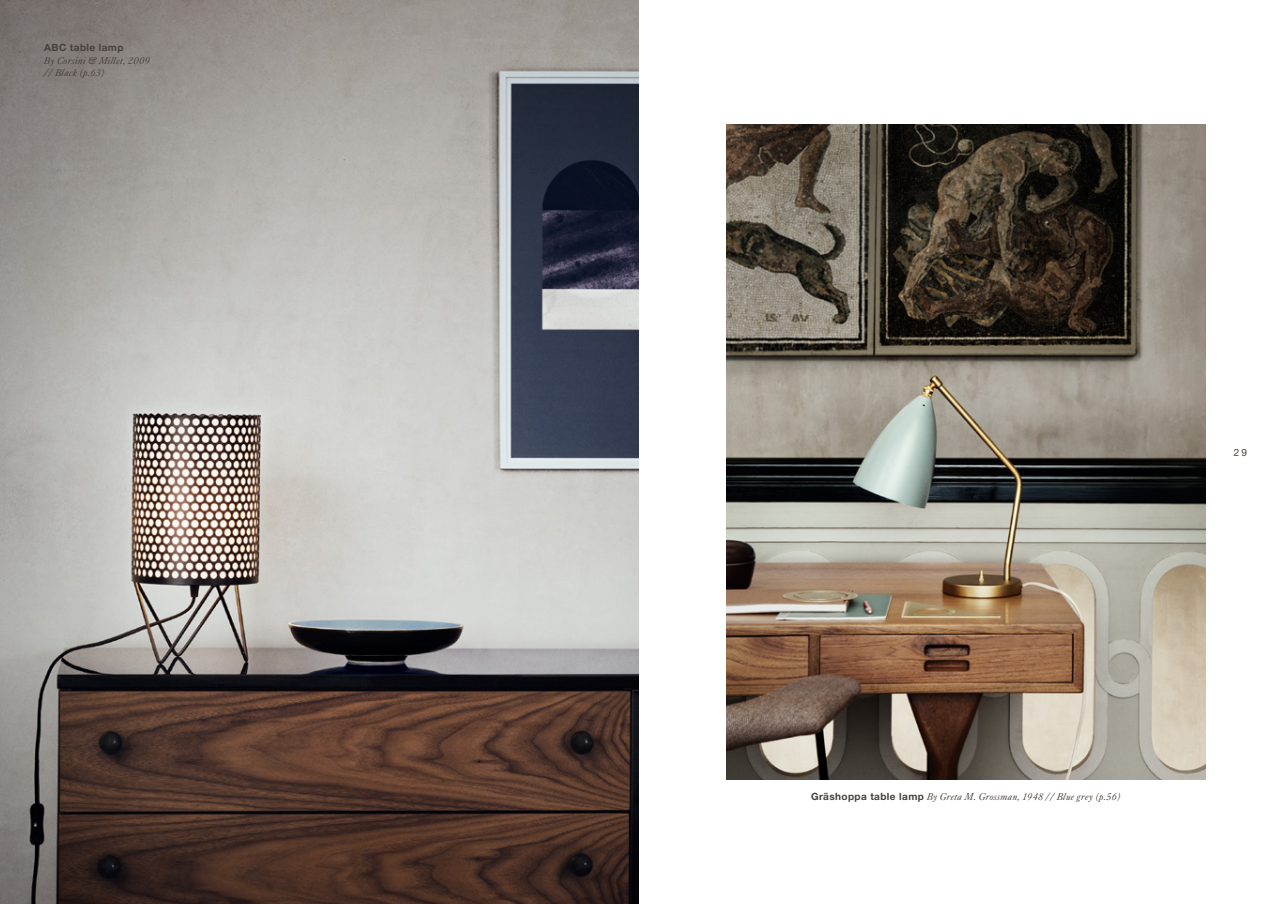
<style>
.page{position:relative;width:1276px;height:904px;background:#fff}
.page>*{position:absolute;margin:0;border:0;box-sizing:border-box;transform-origin:0 0}
.t1{font:italic 10px/12.5px "Kings Caslon Display Typo";letter-spacing:.04em;color:#473f3a}
.t2{font:700 10px "Helvetica Neue LT Std";letter-spacing:.04em;color:#473f3a}
.t3{font:10px "Helvetica Neue LT Std";color:#473f3a}
.s1{font-family:"Helvetica Neue LT Std";font-weight:700;font-style:normal}
</style>
<div class="page">
<img style="left:0;top:0;width:638px;height:904px">
<img style="left:726px;top:124px;width:479px;height:656px">
<p class="t2" style="left:44px;top:42px;width:81px">ABC table lamp</p>
<p class="t1" style="left:44px;top:54px;width:107px">By Corsini &amp; Millet, 2009 // Black (p.63)</p>
<p class="t3" style="left:1234px;top:446px;width:15px">29</p>
<p class="t1" style="left:811px;top:790px;width:311px"><span class="s1">Gräshoppa table lamp</span> By Greta M. Grossman, 1948 // Blue grey (p.56)</p>
</div>
